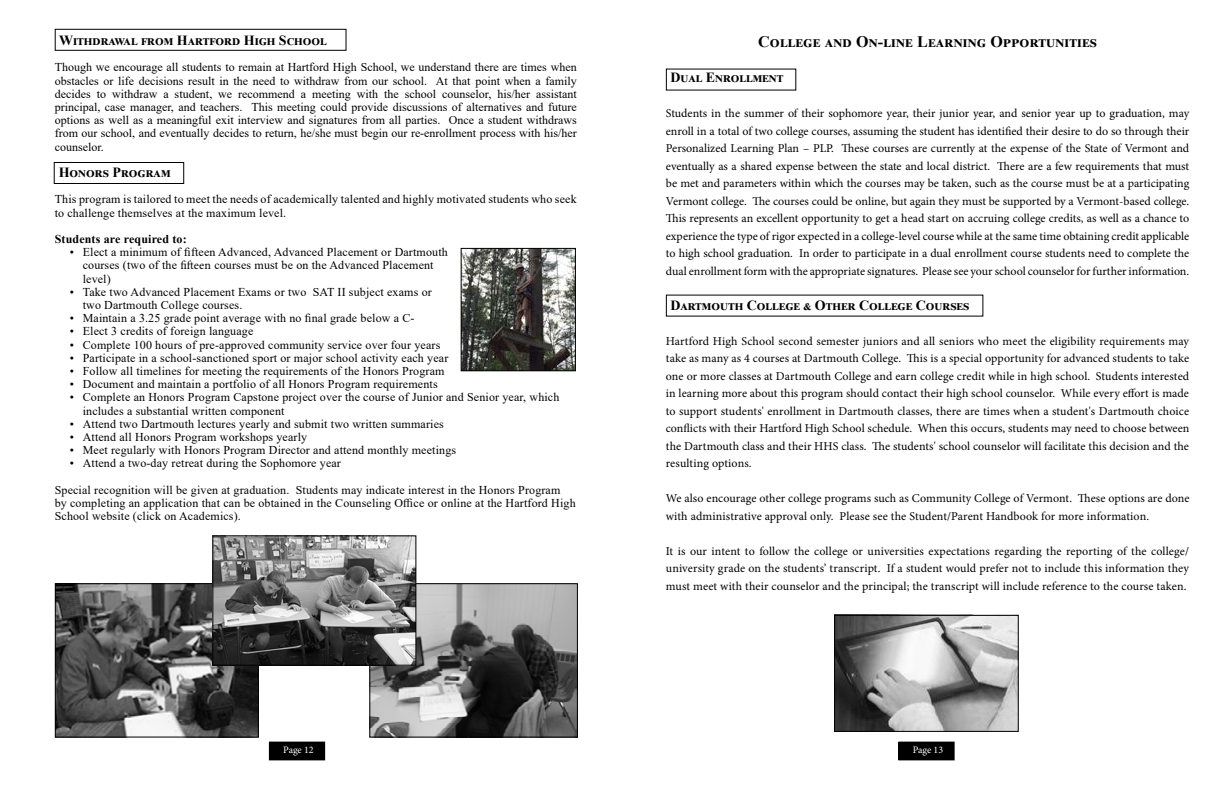
<style>
.page{position:relative;width:1224px;height:792px;background:#fff}
.page>*{position:absolute;margin:0;border:0;box-sizing:border-box;transform-origin:0 0}
.t1{font:700 16px "Times New Roman";letter-spacing:.03em;color:#000}
.t2{font:700 14px "Times New Roman";letter-spacing:.03em;color:#000}
.t3{font:700 14px "Times New Roman";letter-spacing:.055em;color:#000}
.t4{font:12px/17.5px "Minion Pro";letter-spacing:.005em;color:#000;text-align:justify}
.t5{font:12px/13.2px "Times New Roman";letter-spacing:.01em;color:#000}
.t6{font:700 12px "Times New Roman";letter-spacing:.01em;color:#000}
.t7{font:10px "Minion Pro";letter-spacing:-.01em;color:#fff}
.s1{font-family:"Minion Pro"}
</style>
<div class="page">
<div style="left:899px;top:742px;width:55px;height:18px;background:#000"></div>
<div style="left:898px;top:742px;width:57px;height:18px;border:1px solid #000"></div>
<div style="left:269px;top:742px;width:56px;height:18px;background:#000"></div>
<div style="left:54px;top:162px;width:130px;height:22px;border:1px solid #000"></div>
<img style="left:463px;top:250px;width:111px;height:119px">
<div style="left:461px;top:248px;width:115px;height:123px;border:1px solid #000"></div>
<div style="left:55px;top:29px;width:292px;height:22px;border:1px solid #000"></div>
<img style="left:836px;top:617px;width:181px;height:113px">
<div style="left:834px;top:615px;width:185px;height:117px;border:1px solid #000"></div>
<img style="left:57px;top:585px;width:200px;height:151px">
<div style="left:55px;top:583px;width:204px;height:155px;border:1px solid #000"></div>
<img style="left:371px;top:585px;width:205px;height:151px">
<div style="left:369px;top:583px;width:209px;height:155px;border:1px solid #000"></div>
<img style="left:214px;top:537px;width:200px;height:127px">
<div style="left:212px;top:535px;width:204px;height:131px;border:1px solid #000"></div>
<p class="t3" style="left:59px;top:30px;width:266px">Withdrawal from Hartford High School</p>
<p class="t5" style="left:55px;top:60px;width:524px;text-align:justify">Though we encourage all students to remain at Hartford High School, we understand there are times when obstacles or life decisions result in the need to withdraw from our school. At that point when a family decides to withdraw a student, we recommend a meeting with the school counselor, his/her assistant principal, case manager, and teachers. This meeting could provide discussions of alternatives and future options as well as a meaningful exit interview and signatures from all parties. Once a student withdraws from our school, and eventually decides to return, he/she must begin our re-enrollment process with his/her counselor.</p>
<p class="t2" style="left:59px;top:162px;width:113px">Honors Program</p>
<p class="t5" style="left:55px;top:192px;width:524px">This program is tailored to meet the needs of academically talented and highly motivated students who seek to challenge themselves at the maximum level.</p>
<p class="t6" style="left:55px;top:230px;width:133px">Students are required to:</p>
<p class="t5" style="left:83px;top:245px;width:367px;text-indent:-13px">• Elect a minimum of fifteen Advanced, Advanced Placement or Dartmouth courses (two of the <span class="s1">fifteen</span> courses must be on the Advanced Placement level)</p>
<p class="t5" style="left:83px;top:285px;width:351px;text-indent:-13px">• Take two Advanced Placement Exams or two SAT II subject exams or two Dartmouth College courses.</p>
<p class="t5" style="left:70px;top:311px;width:346px">• Maintain a 3.25 grade point average with no final grade below a C-</p>
<p class="t5" style="left:70px;top:324px;width:185px">• Elect 3 credits of foreign language</p>
<p class="t5" style="left:70px;top:338px;width:372px">• Complete 100 hours of pre-approved community service over four years</p>
<p class="t5" style="left:70px;top:351px;width:380px">• Participate in a school-sanctioned sport or major school activity each year</p>
<p class="t5" style="left:70px;top:364px;width:376px">• Follow all timelines for meeting the requirements of the Honors Program</p>
<p class="t5" style="left:70px;top:377px;width:369px">• Document and maintain a portfolio of all Honors Program requirements</p>
<p class="t5" style="left:83px;top:390px;width:478px;text-indent:-13px">• Complete an Honors Program Capstone project over the course of Junior and Senior year, which includes a substantial written component</p>
<p class="t5" style="left:70px;top:417px;width:376px">• Attend two Dartmouth lectures yearly and submit two written summaries</p>
<p class="t5" style="left:70px;top:430px;width:239px">• Attend all Honors Program workshops yearly</p>
<p class="t5" style="left:70px;top:443px;width:388px">• Meet regularly with Honors Program Director and attend monthly meetings</p>
<p class="t5" style="left:55px;top:450px;width:507px;line-height:26.4px;text-indent:15px">• Attend a two-day retreat during the Sophomore year<br>Special recognition will be given at graduation. Students may indicate interest in the Honors Program</p>
<p class="t5" style="left:55px;top:496px;width:523px">by completing an application that can be obtained in the Counseling Office or online at the Hartford High<br>School website (click on Academics).</p>
<h1 class="t1" style="left:758px;top:30px;width:340px">College and On-line Learning Opportunities</h1>
<p class="t2" style="left:670px;top:67px;width:115px">Dual Enrollment</p>
<p class="t4" style="left:666px;top:105px;width:525px">Students in the summer of their sophomore year, their junior year, and senior year up to graduation, may enroll in a total of two college courses, assuming the student has identified their desire to do so through their Personalized Learning Plan – PLP. These courses are currently at the expense of the State of Vermont and eventually as a shared expense between the state and local district. There are a few requirements that must be met and parameters within which the courses may be taken, such as the course must be at a participating Vermont college. The courses could be online, but again they must be supported by a Vermont-based college.<br>This represents an excellent opportunity to get a head start on accruing college credits, as well as a chance to experience the type of rigor expected in a college-level course while at the same time obtaining credit applicable to high school graduation. In order to participate in a dual enrollment course students need to complete the dual enrollment form with the appropriate signatures. Please see your school counselor for further information.</p>
<p class="t2" style="left:670px;top:295px;width:301px">Dartmouth College &amp; Other College Courses</p>
<p class="t4" style="left:666px;top:332px;width:525px">Hartford High School second semester juniors and all seniors who meet the eligibility requirements may take as many as 4 courses at Dartmouth College. This is a special opportunity for advanced students to take one or more classes at Dartmouth College and earn college credit while in high school. Students interested in learning more about this program should contact their high school counselor. While every effort is made to support students' enrollment in Dartmouth classes, there are times when a student's Dartmouth choice conflicts with their Hartford High School schedule. When this occurs, students may need to choose between the Dartmouth class and their HHS class. The students' school counselor will facilitate this decision and the resulting options.</p>
<p class="t4" style="left:666px;top:490px;width:525px">We also encourage other college programs such as Community College of Vermont. These options are done with administrative approval only. Please see the Student/Parent Handbook for more information.</p>
<p class="t4" style="left:666px;top:542px;width:525px">It is our intent to follow the college or universities expectations regarding the reporting of the college/ university grade on the students’ transcript. If a student would prefer not to include this information they must meet with their counselor and the principal; the transcript will include reference to the course taken.</p>
<p class="t7" style="left:283px;top:743px;width:32px">Page 12</p>
<p class="t7" style="left:913px;top:743px;width:32px">Page 13</p>
</div>
